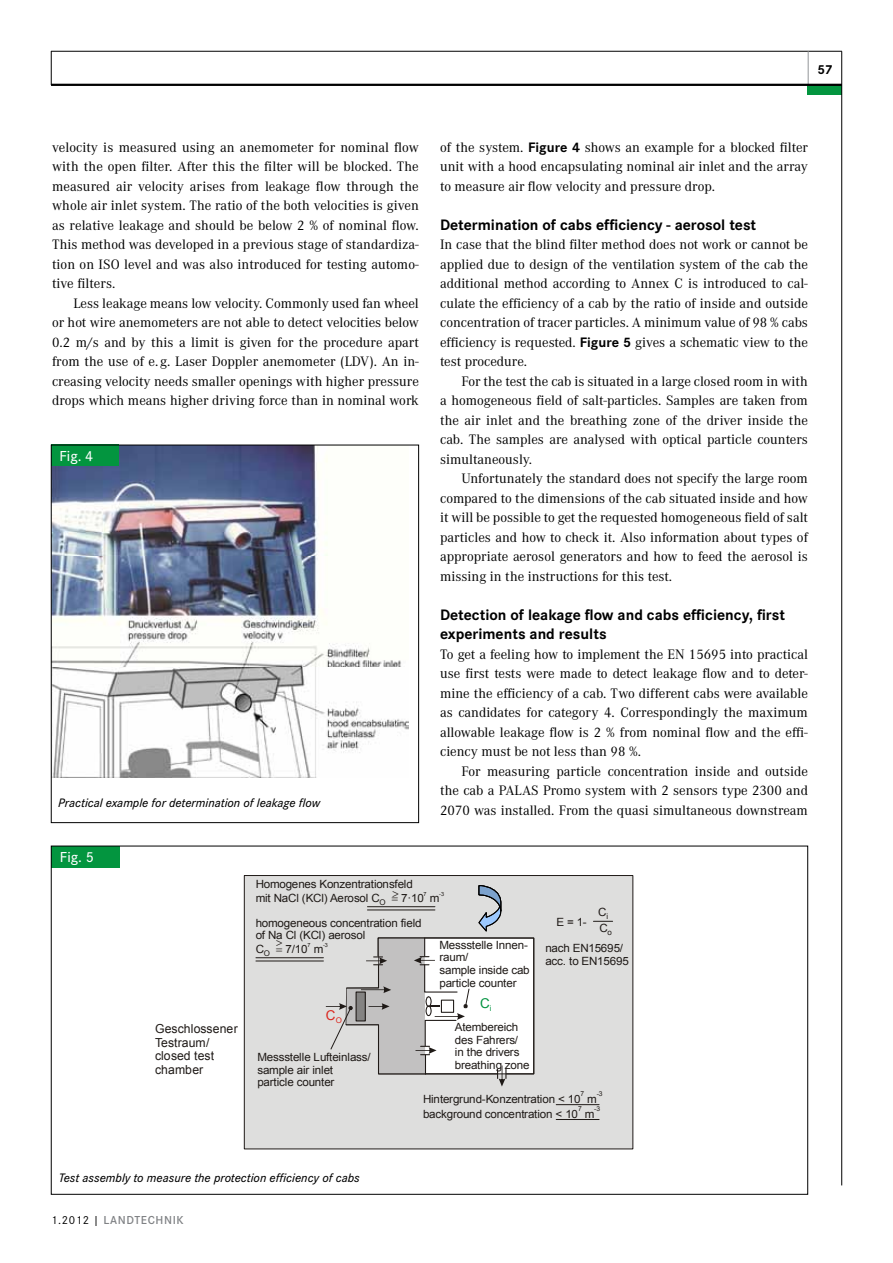
<style>
.page{position:relative;width:893px;height:1263px;background:#fff}
.page>*{position:absolute;margin:0;border:0;box-sizing:border-box;transform-origin:0 0}
.t1{font:700 15.75px/19.5px "Corporate S";color:#000}
.t2{font:500 15px "Corporate S";color:#fff}
.t3{font:14.25px/19.5px "Corporate A";color:#000;text-align:justify}
.t4{font:700 13.5px "Corporate S";color:#000}
.t5{font:13.5px "Arial";color:#da251d}
.t6{font:13.5px "Arial";color:#00923f}
.t7{font:italic 500 12.75px "Corporate S";color:#000}
.t8{font:12.45px/13.8px "Arial";letter-spacing:.01em;color:#1f1a17}
.t9{font:600 12px "Corporate S";letter-spacing:.05em;color:#808285}
.t10{font:11.4px/12.6px "Arial";letter-spacing:-.02em;color:#1f1a17}
.t11{font:7.8px "Arial";color:#1f1a17}
.t12{font:6.75px "Arial";color:#1f1a17}
.t13{font:5.7px "Arial";color:#1f1a17}
.s1{font-family:"Corporate S";font-weight:700}
.s2{font-weight:400;color:#000}
</style>
<div class="page">
<hr style="left:51px;top:51px;width:1px;height:34px;background:#000">
<hr style="left:51px;top:51px;width:791px;height:1px;background:#000">
<hr style="left:808px;top:51px;width:1px;height:34px;background:#939598">
<div style="left:808px;top:85px;width:34px;height:10px;background:#03953f"></div>
<hr style="left:841px;top:51px;width:1px;height:1134px;background:#000">
<hr style="left:51px;top:84px;width:791px;height:2px;background:#000">
<img style="left:53px;top:447px;width:355px;height:330px">
<div style="left:51px;top:445px;width:67px;height:21px;background:#03953f"></div>
<div style="left:51px;top:445px;width:368px;height:378px;border:1px solid #000"></div>
<div style="left:246px;top:877px;width:385px;height:270px;background:#dededd"></div>
<div style="left:244px;top:875px;width:389px;height:274px;border:1px solid #1f1a17"></div>
<hr style="left:256px;top:957px;width:67px;height:1px;background:#1f1a17">
<hr style="left:256px;top:961px;width:67px;height:1px;background:#1f1a17">
<hr style="left:556px;top:1104px;width:43px;height:1px;background:#1f1a17">
<hr style="left:556px;top:1119px;width:43px;height:1px;background:#1f1a17">
<svg style="left:593px;top:921px;width:20px;height:1px"></svg>
<div style="left:51px;top:846px;width:68px;height:21px;background:#03953f"></div>
<svg style="left:276px;top:940px;width:6px;height:11px"></svg>
<svg style="left:326px;top:885px;width:209px;height:201px"></svg>
<p class="t4" style="left:817px;top:61px;width:17px">57</p>
<p class="t3" style="left:52px;top:138px;width:368px">velocity is measured using an anemometer for nominal flow with the open filter. After this the filter will be blocked. The measured air velocity arises from leakage flow through the whole air inlet system. The ratio of the both velocities is given as relative leakage and should be below 2 % of nominal flow.<br>This method was developed in a previous stage of standardiza&shy;tion on ISO level and was also introduced for testing automo&shy;tive filters.</p>
<p class="t3" style="left:52px;top:294px;width:368px;text-indent:21px">Less leakage means low velocity. Commonly used fan wheel or hot wire anemometers are not able to detect velocities below 0.2 m/s and by this a limit is given for the procedure apart from the use of e. g. Laser Doppler anemometer (LDV). An in&shy;creasing velocity needs smaller openings with higher pressure drops which means higher driving force than in nominal work</p>
<p class="t2" style="left:60px;top:447px;width:35px">Fig. 4</p>
<p class="t7" style="left:58px;top:796px;width:264px">Practical example for determination of leakage flow</p>
<p class="t2" style="left:60px;top:849px;width:35px">Fig. 5</p>
<p class="t3" style="left:440px;top:138px;width:369px">of the system. <span class="s1">Figure 4</span> shows an example for a blocked filter unit with a hood encapsulating nominal air inlet and the array to measure air flow velocity and pressure drop.</p>
<p class="t1" style="left:440px;top:215px;width:318px">Determination of cabs efficiency - aerosol test</p>
<p class="t3" style="left:440px;top:235px;width:369px">In case that the blind filter method does not work or cannot be applied due to design of the ventilation system of the cab the additional method according to Annex C is introduced to cal&shy;culate the efficiency of a cab by the ratio of inside and outside concentration of tracer particles. A minimum value of 98 % cabs efficiency is requested. <span class="s1">Figure 5</span> gives a schematic view to the test procedure.</p>
<p class="t3" style="left:440px;top:372px;width:369px;text-indent:21px">For the test the cab is situated in a large closed room in with a homogeneous field of salt-particles. Samples are taken from the air inlet and the breathing zone of the driver inside the cab. The samples are analysed with optical particle counters simultaneously.</p>
<p class="t3" style="left:440px;top:469px;width:369px;text-indent:21px">Unfortunately the standard does not specify the large room compared to the dimensions of the cab situated inside and how it will be possible to get the requested homogeneous field of salt particles and how to check it. Also information about types of appropriate aerosol generators and how to feed the aerosol is missing in the instructions for this test.</p>
<p class="t1" style="left:440px;top:605px;width:346px">Detection of leakage flow and cabs efficiency, first experiments and results</p>
<p class="t3" style="left:440px;top:645px;width:369px">To get a feeling how to implement the EN 15695 into practical use first tests were made to detect leakage flow and to deter&shy;mine the efficiency of a cab. Two different cabs were available as candidates for category 4. Correspondingly the maximum allowable leakage flow is 2 % from nominal flow and the effi&shy;ciency must be not less than 98 %.</p>
<p class="t3" style="left:440px;top:762px;width:369px;text-indent:21px">For measuring particle concentration inside and outside the cab a PALAS Promo system with 2 sensors type 2300 and 2070 was installed. From the quasi simultaneous downstream</p>
<p class="t8" style="left:155px;top:1022px;width:84px">Geschlossener<br>Testraum/ closed test chamber</p>
<p class="t10" style="left:256px;top:877px;width:159px;line-height:13.8px">Homogenes Konzentrationsfeld mit NaCl (KCl) Aerosol C</p>
<p class="t13" style="left:424px;top:890px;width:5px">7</p>
<p class="t13" style="left:439px;top:890px;width:6px">-3</p>
<p class="t10" style="left:401px;top:892px;width:40px">7·10 m</p>
<p class="t11" style="left:379px;top:897px;width:8px">O</p>
<p class="t10" style="left:256px;top:916px;width:167px">homogeneous concentration field</p>
<p class="t10" style="left:556px;top:916px;width:32px">E = 1-</p>
<p class="t10" style="left:598px;top:904px;width:15px;line-height:15.9px">C<sub>i<br></sub>C<sub>o</sub></p>
<p class="t10" style="left:256px;top:928px;width:111px;line-height:13.8px">of Na Cl (KCl) aerosol<br>C</p>
<p class="t10" style="left:439px;top:938px;width:92px">Messstelle Innen&shy;raum/<br>sample inside cab particle counter</p>
<p class="t6" style="left:480px;top:994px;width:13px">C<sub>i</sub></p>
<p class="t10" style="left:455px;top:1021px;width:76px">Atembereich des Fahrers/ in the drivers breathing zone</p>
<p class="t13" style="left:307px;top:941px;width:5px">7</p>
<p class="t13" style="left:323px;top:941px;width:6px">-3</p>
<p class="t10" style="left:545px;top:942px;width:85px">nach EN15695/ acc. to EN15695</p>
<p class="t10" style="left:285px;top:942px;width:40px">7/10 m</p>
<p class="t11" style="left:264px;top:948px;width:8px">O</p>
<p class="t5" style="left:326px;top:1006px;width:17px">C<sub>O</sub></p>
<p class="t10" style="left:257px;top:1051px;width:115px">Messstelle Lufteinlass/ sample air inlet particle counter</p>
<p class="t12" style="left:580px;top:1089px;width:5px">7</p>
<p class="t12" style="left:597px;top:1089px;width:7px">-3</p>
<p class="t10" style="left:423px;top:1108px;width:173px">background concentration &lt; 10 m</p>
<p class="t10" style="left:423px;top:1092px;width:175px">Hintergrund-Konzentration &lt; 10 m</p>
<p class="t12" style="left:578px;top:1104px;width:5px">7</p>
<p class="t12" style="left:594px;top:1104px;width:7px">-3</p>
<p class="t7" style="left:59px;top:1171px;width:303px">Test assembly to measure the protection efficiency of cabs</p>
<p class="t9" style="left:51px;top:1213px;width:134px"><span class="s2">1.2012 |</span> LANDTECHNIK</p>
</div>
